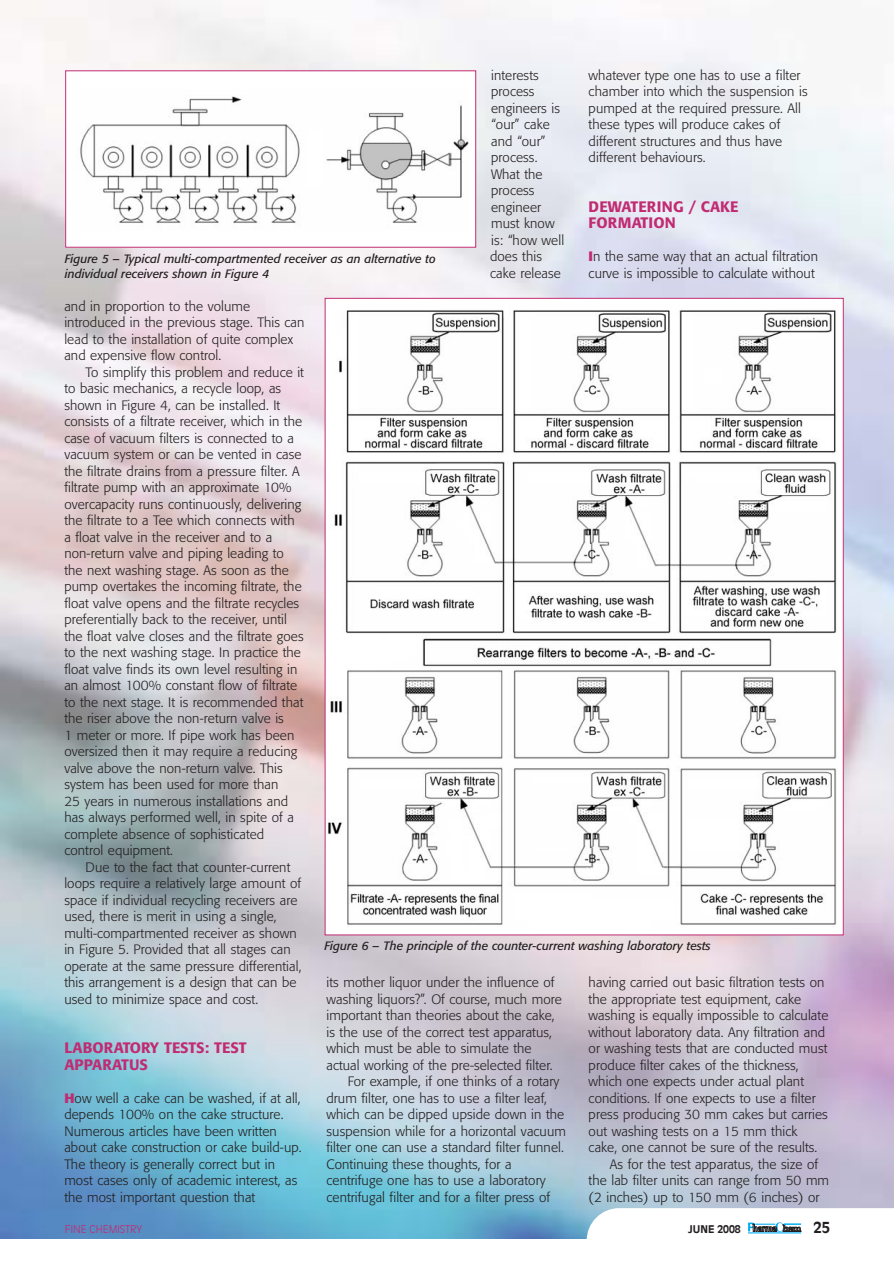
<style>
.page{position:relative;width:894px;height:1263px;background:#fff}
.page>*{position:absolute;margin:0;border:0;box-sizing:border-box;transform-origin:0 0}
.t1{font:500 15px/16.5px "Formata";letter-spacing:.01em;color:#c12b72}
.t2{font:700 15px "Antique Olive";color:#231f20}
.t3{font:300 13.5px/16.5px "Formata";letter-spacing:.01em;color:#231f20}
.t4{font:italic 12px/15px "Formata";color:#231f20}
.t5{font:300 10.5px "Antique Olive";color:#c12b72}
.t6{font:700 10.5px "Antique Olive";color:#231f20}
.s1{font-weight:700;color:#c12b72}
</style>
<div class="page">
<img style="left:0;top:0;width:894px;height:1239px">
<svg style="left:587px;top:1208px;width:307px;height:31px"></svg>
<hr style="left:748px;top:1233px;width:53px;height:1px;background:#00aeef">
<div style="left:66px;top:71px;width:410px;height:176px;background:#fff"></div>
<img style="left:80px;top:96px;width:389px;height:128px">
<div style="left:65px;top:70px;width:411px;height:178px;border:1px solid #c12b72"></div>
<img style="left:327px;top:300px;width:515px;height:633px">
<p class="t4" style="left:65px;top:252px;width:373px">Figure 5 – Typical multi-compartmented receiver as an alternative to individual receivers shown in Figure 4</p>
<p class="t3" style="left:490px;top:68px;width:76px">interests process engineers is “our” cake and “our” process.<br>What the process engineer must know is: “how well does this cake release</p>
<p class="t3" style="left:589px;top:68px;width:221px">whatever type one has to use a filter chamber into which the suspension is pumped at the required pressure. All these types will produce cakes of different structures and thus have different behaviours.</p>
<p class="t1" style="left:589px;top:199px;width:151px">DEWATERING / CAKE<br>FORMATION</p>
<p class="t3" style="left:589px;top:249px;width:231px"><span class="s1">I</span>n the same way that an actual filtration curve is impossible to calculate without</p>
<p class="t3" style="left:64px;top:299px;width:242px">and in proportion to the volume introduced in the previous stage. This can lead to the installation of quite complex and expensive flow control.</p>
<p class="t3" style="left:64px;top:365px;width:241px;text-indent:21px">To simplify this problem and reduce it to basic mechanics, a recycle loop, as shown in Figure 4, can be installed. It consists of a filtrate receiver, which in the case of vacuum filters is connected to a vacuum system or can be vented in case the filtrate drains from a pressure filter. A filtrate pump with an approximate 10% overcapacity runs continuously, delivering the filtrate to a Tee which connects with a float valve in the receiver and to a non-return valve and piping leading to the next washing stage. As soon as the pump overtakes the incoming filtrate, the float valve opens and the filtrate recycles preferentially back to the receiver, until the float valve closes and the filtrate goes to the next washing stage. In practice the float valve finds its own level resulting in an almost 100% constant flow of filtrate to the next stage. It is recommended that the riser above the non-return valve is<br>1 meter or more. If pipe work has been oversized then it may require a reducing valve above the non-return valve. This system has been used for more than<br>25 years in numerous installations and has always performed well, in spite of a complete absence of sophisticated control equipment.</p>
<p class="t3" style="left:64px;top:860px;width:239px;text-indent:21px">Due to the fact that counter-current loops require a relatively large amount of space if individual recycling receivers are used, there is merit in using a single, multi-compartmented receiver as shown in Figure 5. Provided that all stages can operate at the same pressure differential, this arrangement is a design that can be used to minimize space and cost.</p>
<p class="t1" style="left:64px;top:1041px;width:184px">LABORATORY TESTS: TEST<br>APPARATUS</p>
<p class="t3" style="left:64px;top:1091px;width:239px"><span class="s1">H</span>ow well a cake can be washed, if at all, depends 100% on the cake structure.<br>Numerous articles have been written about cake construction or cake build-up.<br>The theory is generally correct but in most cases only of academic interest, as the most important question that</p>
<p class="t4" style="left:324px;top:940px;width:388px">Figure 6 – The principle of the counter-current washing laboratory tests</p>
<p class="t3" style="left:327px;top:975px;width:230px">its mother liquor under the influence of</p>
<p class="t3" style="left:327px;top:992px;width:237px">washing liquors?”. Of course, much more</p>
<p class="t3" style="left:327px;top:1008px;width:230px">important than theories about the cake,</p>
<p class="t3" style="left:327px;top:1025px;width:227px">is the use of the correct test apparatus,</p>
<p class="t3" style="left:327px;top:1041px;width:207px">which must be able to simulate the</p>
<p class="t3" style="left:327px;top:1058px;width:228px">actual working of the pre-selected filter.</p>
<p class="t3" style="left:348px;top:1074px;width:213px">For example, if one thinks of a rotary</p>
<p class="t3" style="left:327px;top:1091px;width:222px">drum filter, one has to use a filter leaf,</p>
<p class="t3" style="left:327px;top:1107px;width:239px">which can be dipped upside down in the</p>
<p class="t3" style="left:327px;top:1124px;width:241px">suspension while for a horizontal vacuum</p>
<p class="t3" style="left:327px;top:1140px;width:239px">filter one can use a standard filter funnel.</p>
<p class="t3" style="left:327px;top:1157px;width:187px">Continuing these thoughts, for a</p>
<p class="t3" style="left:327px;top:1173px;width:221px">centrifuge one has to use a laboratory</p>
<p class="t3" style="left:327px;top:1190px;width:225px">centrifugal filter and for a filter press of</p>
<p class="t3" style="left:589px;top:975px;width:237px">having carried out basic filtration tests on</p>
<p class="t3" style="left:589px;top:992px;width:214px">the appropriate test equipment, cake</p>
<p class="t3" style="left:589px;top:1008px;width:241px">washing is equally impossible to calculate</p>
<p class="t3" style="left:589px;top:1025px;width:238px">without laboratory data. Any filtration and</p>
<p class="t3" style="left:589px;top:1041px;width:240px">or washing tests that are conducted must</p>
<p class="t3" style="left:589px;top:1058px;width:212px">produce filter cakes of the thickness,</p>
<p class="t3" style="left:589px;top:1074px;width:217px">which one expects under actual plant</p>
<p class="t3" style="left:589px;top:1091px;width:229px">conditions. If one expects to use a filter</p>
<p class="t3" style="left:589px;top:1107px;width:241px">press producing 30 mm cakes but carries</p>
<p class="t3" style="left:589px;top:1124px;width:210px">out washing tests on a 15 mm thick</p>
<p class="t3" style="left:589px;top:1140px;width:230px">cake, one cannot be sure of the results.</p>
<p class="t3" style="left:610px;top:1157px;width:210px">As for the test apparatus, the size of</p>
<p class="t3" style="left:589px;top:1173px;width:242px">the lab filter units can range from 50 mm</p>
<p class="t3" style="left:589px;top:1190px;width:232px">(2 inches) up to 150 mm (6 inches) or</p>
<p class="t5" style="left:65px;top:1225px;width:79px">FINE CHEMISTRY</p>
<p class="t6" style="left:688px;top:1225px;width:54px">JUNE 2008</p>
<p class="t2" style="left:814px;top:1222px;width:18px">25</p>
</div>
